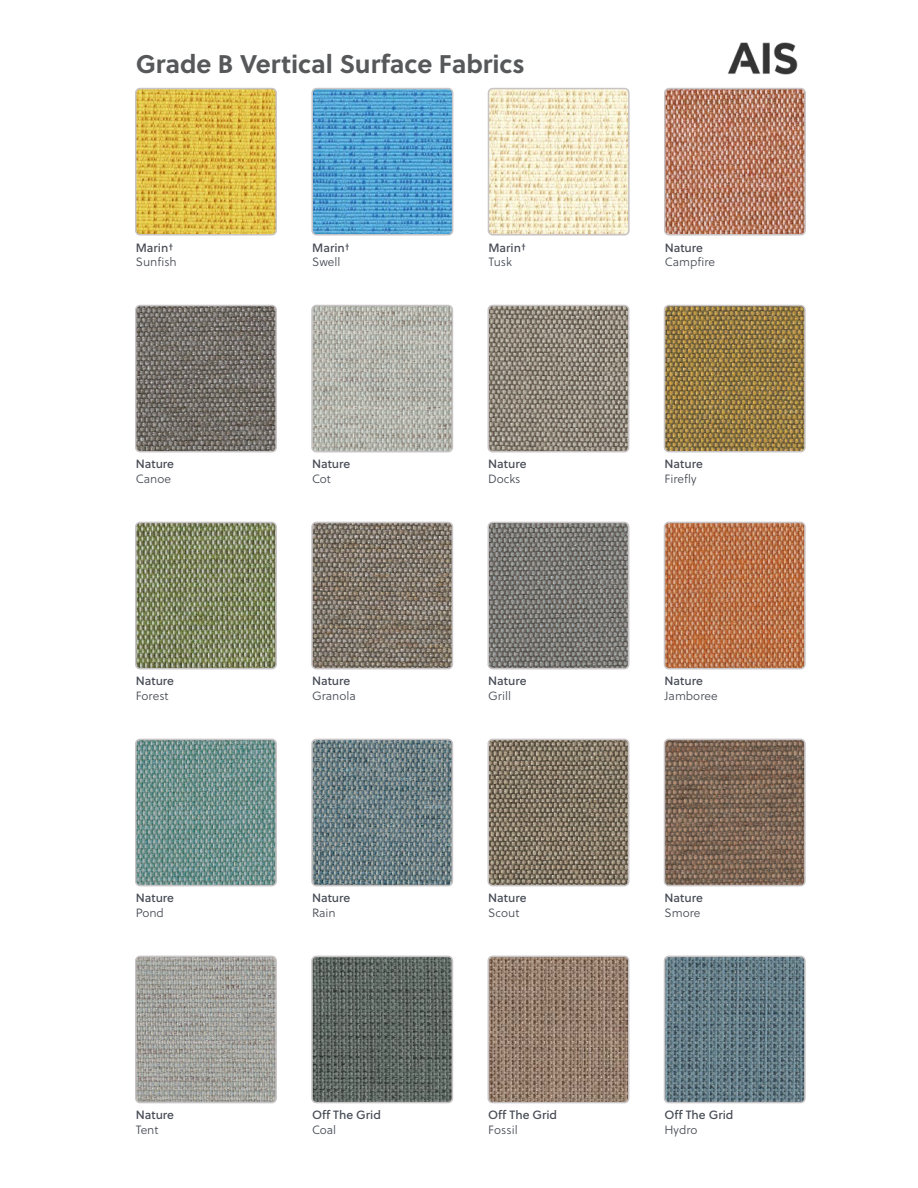
<style>
.page{position:relative;width:918px;height:1188px;background:#fff}
.page>*{position:absolute;margin:0;border:0;box-sizing:border-box;transform-origin:0 0}
.t1{font:700 25.5px "Soleil";color:#57585a}
.t2{font:12px "Soleil Bk";color:#464b54}
.t3{font:12px "Soleil Lt";color:#464b54}
</style>
<div class="page">
<img style="left:727px;top:42px;width:71px;height:32px">
<img style="left:667px;top:91px;width:136px;height:142px">
<div style="left:664px;top:88px;width:142px;height:148px;border:2px solid #c8c4c5;border-radius:4px"></div>
<img style="left:138px;top:308px;width:136px;height:141px">
<div style="left:135px;top:305px;width:142px;height:147px;border:2px solid #c8c4c5;border-radius:4px"></div>
<img style="left:488px;top:306px;width:141px;height:146px">
<div style="left:488px;top:305px;width:141px;height:147px;border:2px solid #c8c4c5;border-radius:4px"></div>
<img style="left:665px;top:308px;width:138px;height:144px">
<div style="left:664px;top:305px;width:142px;height:147px;border:2px solid #c8c4c5;border-radius:4px"></div>
<img style="left:314px;top:308px;width:136px;height:141px">
<div style="left:311px;top:305px;width:142px;height:147px;border:2px solid #c8c4c5;border-radius:4px"></div>
<img style="left:138px;top:525px;width:136px;height:141px">
<div style="left:135px;top:522px;width:142px;height:147px;border:2px solid #c8c4c5;border-radius:4px"></div>
<img style="left:488px;top:522px;width:141px;height:147px">
<div style="left:488px;top:522px;width:141px;height:147px;border:2px solid #c8c4c5;border-radius:4px"></div>
<img style="left:665px;top:525px;width:138px;height:144px">
<div style="left:664px;top:522px;width:142px;height:147px;border:2px solid #c8c4c5;border-radius:4px"></div>
<img style="left:314px;top:525px;width:136px;height:141px">
<div style="left:311px;top:522px;width:142px;height:147px;border:2px solid #c8c4c5;border-radius:4px"></div>
<img style="left:138px;top:742px;width:136px;height:141px">
<div style="left:135px;top:739px;width:142px;height:147px;border:2px solid #c8c4c5;border-radius:4px"></div>
<img style="left:667px;top:742px;width:136px;height:141px">
<div style="left:664px;top:739px;width:142px;height:147px;border:2px solid #c8c4c5;border-radius:4px"></div>
<img style="left:314px;top:742px;width:136px;height:141px">
<div style="left:311px;top:739px;width:142px;height:147px;border:2px solid #c8c4c5;border-radius:4px"></div>
<img style="left:488px;top:739px;width:141px;height:147px">
<div style="left:488px;top:739px;width:141px;height:147px;border:2px solid #c8c4c5;border-radius:4px"></div>
<img style="left:138px;top:959px;width:136px;height:141px">
<div style="left:135px;top:956px;width:142px;height:147px;border:2px solid #c8c4c5;border-radius:4px"></div>
<img style="left:491px;top:91px;width:136px;height:142px">
<div style="left:488px;top:88px;width:142px;height:148px;border:2px solid #c8c4c5;border-radius:4px"></div>
<img style="left:314px;top:91px;width:136px;height:142px">
<div style="left:311px;top:88px;width:142px;height:148px;border:2px solid #c8c4c5;border-radius:4px"></div>
<img style="left:667px;top:959px;width:136px;height:141px">
<div style="left:664px;top:956px;width:142px;height:147px;border:2px solid #c8c4c5;border-radius:4px"></div>
<img style="left:314px;top:959px;width:136px;height:141px">
<div style="left:311px;top:956px;width:142px;height:147px;border:2px solid #c8c4c5;border-radius:4px"></div>
<img style="left:488px;top:956px;width:141px;height:147px">
<div style="left:488px;top:956px;width:141px;height:147px;border:2px solid #c8c4c5;border-radius:4px"></div>
<img style="left:138px;top:91px;width:136px;height:142px">
<div style="left:135px;top:88px;width:142px;height:148px;border:2px solid #c8c4c5;border-radius:4px"></div>
<p class="t1" style="left:136px;top:44px;width:391px">Grade B Vertical Surface Fabrics</p>
<p class="t2" style="left:136px;top:238px;width:39px">Marin†</p>
<p class="t3" style="left:136px;top:253px;width:43px">Sunfish</p>
<p class="t2" style="left:312px;top:238px;width:39px">Marin†</p>
<p class="t3" style="left:312px;top:253px;width:30px">Swell</p>
<p class="t2" style="left:488px;top:238px;width:39px">Marin†</p>
<p class="t3" style="left:488px;top:253px;width:25px">Tusk</p>
<p class="t2" style="left:665px;top:238px;width:40px">Nature</p>
<p class="t3" style="left:665px;top:253px;width:52px">Campfire</p>
<p class="t2" style="left:136px;top:455px;width:40px">Nature</p>
<p class="t3" style="left:136px;top:470px;width:37px">Canoe</p>
<p class="t2" style="left:312px;top:455px;width:40px">Nature</p>
<p class="t3" style="left:312px;top:470px;width:20px">Cot</p>
<p class="t2" style="left:488px;top:455px;width:40px">Nature</p>
<p class="t3" style="left:488px;top:470px;width:34px">Docks</p>
<p class="t2" style="left:665px;top:455px;width:40px">Nature</p>
<p class="t3" style="left:665px;top:470px;width:34px">Firefly</p>
<p class="t2" style="left:136px;top:672px;width:40px">Nature</p>
<p class="t3" style="left:136px;top:687px;width:34px">Forest</p>
<p class="t2" style="left:312px;top:672px;width:40px">Nature</p>
<p class="t3" style="left:312px;top:687px;width:45px">Granola</p>
<p class="t2" style="left:488px;top:672px;width:40px">Nature</p>
<p class="t3" style="left:488px;top:687px;width:24px">Grill</p>
<p class="t2" style="left:665px;top:672px;width:40px">Nature</p>
<p class="t3" style="left:665px;top:687px;width:55px">Jamboree</p>
<p class="t2" style="left:136px;top:889px;width:40px">Nature</p>
<p class="t3" style="left:136px;top:904px;width:30px">Pond</p>
<p class="t2" style="left:312px;top:889px;width:40px">Nature</p>
<p class="t3" style="left:312px;top:904px;width:25px">Rain</p>
<p class="t2" style="left:488px;top:889px;width:40px">Nature</p>
<p class="t3" style="left:488px;top:904px;width:33px">Scout</p>
<p class="t2" style="left:665px;top:889px;width:40px">Nature</p>
<p class="t3" style="left:665px;top:904px;width:38px">Smore</p>
<p class="t2" style="left:136px;top:1106px;width:40px">Nature</p>
<p class="t3" style="left:136px;top:1121px;width:24px">Tent</p>
<p class="t2" style="left:312px;top:1106px;width:70px">Off The Grid</p>
<p class="t3" style="left:312px;top:1121px;width:26px">Coal</p>
<p class="t2" style="left:488px;top:1106px;width:70px">Off The Grid</p>
<p class="t3" style="left:488px;top:1121px;width:31px">Fossil</p>
<p class="t2" style="left:665px;top:1106px;width:70px">Off The Grid</p>
<p class="t3" style="left:665px;top:1121px;width:35px">Hydro</p>
</div>
